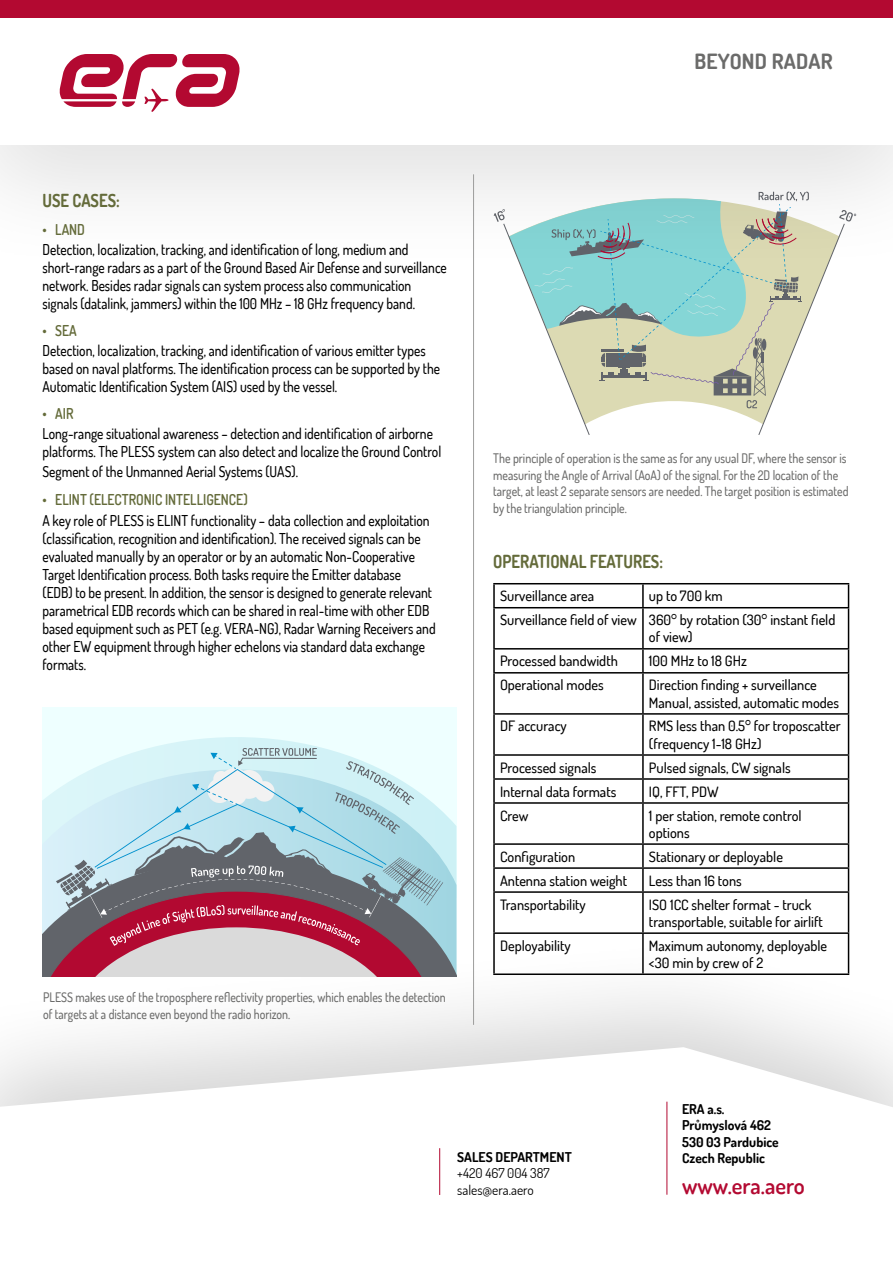
<style>
.page{position:relative;width:893px;height:1263px;background:#fff}
.page>*{position:absolute;margin:0;border:0;box-sizing:border-box;transform-origin:0 0}
.t1{font:600 22.5px "Dosis";color:#b30931}
.t2{font:700 21px "Dosis";letter-spacing:.01em;color:#6b6b6a}
.t3{font:700 18px "Dosis";color:#646b3a;scale:.9 1}
.t4{font:500 15px/18px "Dosis";color:#000;scale:.9 1}
.t5{font:600 15px "Dosis";color:#646b3a;scale:.9 1}
.t6{font:500 14.25px/17.1px "Dosis";color:#000}
.t7{font:700 13.5px/16.2px "Dosis";color:#000}
.t8{font:13.5px/16.2px "Dosis";color:#000}
.t9{font:500 13.2px/16.5px "Dosis";color:#6b6b6a;scale:.9 1}
</style>
<div class="page">
<div style="left:0;top:935px;width:893px;height:328px;background:#000;opacity:.18"></div>
<svg style="left:0;top:1047px;width:893px;height:216px"></svg>
<svg style="left:525px;top:278px;width:298px;height:157px"></svg>
<div style="left:0;top:0;width:893px;height:278px;background:#000;opacity:.12"></div>
<div style="left:0;top:0;width:893px;height:145px;background:#fff"></div>
<div style="left:0;top:0;width:893px;height:17px;background:#b30931"></div>
<svg style="left:60px;top:54px;width:180px;height:58px"></svg>
<hr style="left:666px;top:1102px;width:1px;height:93px;background:#b30931">
<hr style="left:439px;top:1148px;width:1px;height:47px;background:#b30931">
<hr style="left:473px;top:174px;width:1px;height:851px;background:#9d9d9c">
<div style="left:42px;top:707px;width:414px;height:190px;background:#eff"></div>
<svg style="left:42px;top:737px;width:414px;height:239px;background:#b4b3bd"></svg>
<hr style="left:493px;top:583px;width:150px;height:1px;background:#000">
<hr style="left:493px;top:584px;width:2px;height:23px;background:#000">
<hr style="left:643px;top:583px;width:206px;height:1px;background:#000">
<hr style="left:642px;top:584px;width:2px;height:23px;background:#000">
<svg style="left:848px;top:584px;width:1px;height:23px"></svg>
<hr style="left:493px;top:607px;width:150px;height:1px;background:#000">
<hr style="left:493px;top:608px;width:2px;height:40px;background:#000">
<hr style="left:643px;top:607px;width:206px;height:1px;background:#000">
<hr style="left:642px;top:608px;width:2px;height:40px;background:#000">
<hr style="left:848px;top:608px;width:1px;height:40px;background:#000">
<hr style="left:493px;top:648px;width:150px;height:1px;background:#000">
<hr style="left:493px;top:649px;width:2px;height:23px;background:#000">
<hr style="left:643px;top:648px;width:206px;height:1px;background:#000">
<hr style="left:642px;top:649px;width:2px;height:23px;background:#000">
<svg style="left:848px;top:649px;width:1px;height:23px"></svg>
<hr style="left:493px;top:672px;width:150px;height:1px;background:#000">
<hr style="left:493px;top:673px;width:2px;height:40px;background:#000">
<hr style="left:643px;top:672px;width:206px;height:1px;background:#000">
<hr style="left:642px;top:673px;width:2px;height:40px;background:#000">
<hr style="left:848px;top:673px;width:1px;height:40px;background:#000">
<hr style="left:493px;top:713px;width:150px;height:2px;background:#000">
<hr style="left:493px;top:715px;width:2px;height:39px;background:#000">
<hr style="left:643px;top:713px;width:206px;height:2px;background:#000">
<hr style="left:642px;top:715px;width:2px;height:39px;background:#000">
<hr style="left:848px;top:715px;width:1px;height:39px;background:#000">
<hr style="left:493px;top:754px;width:150px;height:2px;background:#000">
<hr style="left:493px;top:756px;width:2px;height:22px;background:#000">
<hr style="left:643px;top:754px;width:206px;height:2px;background:#000">
<hr style="left:642px;top:756px;width:2px;height:22px;background:#000">
<hr style="left:493px;top:778px;width:150px;height:2px;background:#000">
<hr style="left:493px;top:780px;width:2px;height:22px;background:#000">
<hr style="left:643px;top:778px;width:206px;height:2px;background:#000">
<hr style="left:642px;top:780px;width:2px;height:22px;background:#000">
<svg style="left:848px;top:756px;width:1px;height:46px"></svg>
<hr style="left:493px;top:802px;width:150px;height:2px;background:#000">
<hr style="left:493px;top:804px;width:2px;height:39px;background:#000">
<hr style="left:643px;top:802px;width:206px;height:2px;background:#000">
<hr style="left:642px;top:804px;width:2px;height:39px;background:#000">
<hr style="left:848px;top:804px;width:1px;height:39px;background:#000">
<hr style="left:493px;top:843px;width:150px;height:2px;background:#000">
<hr style="left:493px;top:845px;width:2px;height:22px;background:#000">
<hr style="left:643px;top:843px;width:206px;height:2px;background:#000">
<hr style="left:642px;top:845px;width:2px;height:22px;background:#000">
<hr style="left:493px;top:867px;width:150px;height:2px;background:#000">
<hr style="left:493px;top:869px;width:2px;height:22px;background:#000">
<hr style="left:643px;top:867px;width:206px;height:2px;background:#000">
<hr style="left:642px;top:869px;width:2px;height:22px;background:#000">
<svg style="left:848px;top:845px;width:1px;height:46px"></svg>
<hr style="left:493px;top:891px;width:150px;height:2px;background:#000">
<hr style="left:493px;top:893px;width:2px;height:39px;background:#000">
<hr style="left:643px;top:891px;width:206px;height:2px;background:#000">
<hr style="left:642px;top:893px;width:2px;height:39px;background:#000">
<hr style="left:848px;top:893px;width:1px;height:39px;background:#000">
<hr style="left:493px;top:932px;width:150px;height:2px;background:#000">
<hr style="left:493px;top:934px;width:2px;height:39px;background:#000">
<hr style="left:643px;top:932px;width:206px;height:2px;background:#000">
<hr style="left:642px;top:934px;width:2px;height:39px;background:#000">
<hr style="left:848px;top:934px;width:1px;height:39px;background:#000">
<hr style="left:493px;top:973px;width:150px;height:2px;background:#000">
<hr style="left:643px;top:973px;width:206px;height:2px;background:#000">
<h2 class="t2" style="left:694px;top:48px;width:140px">BEYOND RADAR</h2>
<p class="t3" style="left:43px;top:188px;width:87px">USE CASES:</p>
<p class="t5" style="left:43px;top:220px;width:49px">• LAND</p>
<p class="t4" style="left:43px;top:241px;width:451px">Detection, localization, tracking, and identification of long, medium and short-range radars as a part of the Ground Based Air Defense and surveillance network. Besides radar signals can system process also communication signals (datalink, jammers) within the 100 MHz – 18 GHz frequency band.</p>
<p class="t5" style="left:43px;top:321px;width:40px">• SEA</p>
<p class="t4" style="left:43px;top:341px;width:443px">Detection, localization, tracking, and identification of various emitter types based on naval platforms. The identification process can be supported by the<br>Automatic Identification System (AIS) used by the vessel.</p>
<p class="t5" style="left:43px;top:403px;width:36px">• AIR</p>
<p class="t4" style="left:43px;top:424px;width:445px">Long-range situational awareness – detection and identification of airborne platforms. The PLESS system can also detect and localize the Ground Control</p>
<p class="t4" style="left:43px;top:462px;width:285px">Segment of the Unmanned Aerial Systems (UAS).</p>
<p class="t5" style="left:43px;top:490px;width:229px">• ELINT (ELECTRONIC INTELLIGENCE)</p>
<p class="t4" style="left:43px;top:511px;width:438px">A key role of PLESS is ELINT functionality – data collection and exploitation (classification, recognition and identification). The received signals can be evaluated manually by an operator or by an automatic Non-Cooperative Target Identification process. Both tasks require the Emitter database<br>(EDB) to be present. In addition, the sensor is designed to generate relevant parametrical EDB records which can be shared in real-time with other EDB based equipment such as PET (e.g. VERA-NG), Radar Warning Receivers and other EW equipment through higher echelons via standard data exchange formats.</p>
<p class="t9" style="left:43px;top:989px;width:449px">PLESS makes use of the troposphere reflectivity properties, which enables the detection of targets at a distance even beyond the radio horizon.</p>
<p class="t9" style="left:493px;top:450px;width:396px">The principle of operation is the same as for any usual DF, where the sensor is measuring the Angle of Arrival (AoA) of the signal. For the 2D location of the target, at least 2 separate sensors are needed. The target position is estimated by the triangulation principle.</p>
<p class="t3" style="left:493px;top:550px;width:190px">OPERATIONAL FEATURES:</p>
<p class="t6" style="left:500px;top:587px;width:96px">Surveillance area</p>
<p class="t6" style="left:500px;top:584px;width:337px;line-height:24px;text-indent:149px">up to 700 km<br>Surveillance field of view 360° by rotation (30° instant field</p>
<p class="t6" style="left:649px;top:628px;width:45px">of view)</p>
<p class="t6" style="left:500px;top:652px;width:119px">Processed bandwidth</p>
<p class="t6" style="left:649px;top:652px;width:99px">100 MHz to 18 GHz</p>
<p class="t6" style="left:500px;top:676px;width:105px">Operational modes</p>
<p class="t6" style="left:649px;top:676px;width:192px">Direction finding + surveillance<br>Manual, assisted, automatic modes</p>
<p class="t6" style="left:500px;top:717px;width:68px">DF accuracy</p>
<p class="t6" style="left:649px;top:717px;width:193px">RMS less than 0.5° for troposcatter (frequency 1-18 GHz)</p>
<p class="t6" style="left:500px;top:758px;width:98px">Processed signals</p>
<p class="t6" style="left:649px;top:758px;width:143px">Pulsed signals, CW signals</p>
<p class="t6" style="left:500px;top:782px;width:118px">Internal data formats</p>
<p class="t6" style="left:649px;top:782px;width:71px">IQ, FFT, PDW</p>
<p class="t6" style="left:500px;top:806px;width:30px">Crew</p>
<p class="t6" style="left:649px;top:806px;width:154px">1 per station, remote control options</p>
<p class="t6" style="left:500px;top:847px;width:77px">Configuration</p>
<p class="t6" style="left:649px;top:847px;width:136px">Stationary or deployable</p>
<p class="t6" style="left:500px;top:871px;width:129px">Antenna station weight</p>
<p class="t6" style="left:649px;top:871px;width:94px">Less than 16 tons</p>
<p class="t6" style="left:500px;top:895px;width:87px">Transportability</p>
<p class="t6" style="left:649px;top:895px;width:176px">ISO 1CC shelter format - truck transportable, suitable for airlift</p>
<p class="t6" style="left:500px;top:936px;width:72px">Deployability</p>
<p class="t6" style="left:649px;top:936px;width:180px">Maximum autonomy, deployable &lt;30 min by crew of 2</p>
<p class="t7" style="left:457px;top:1149px;width:116px">SALES DEPARTMENT</p>
<p class="t8" style="left:457px;top:1165px;width:94px">+420 467 004 387 sales@era.aero</p>
<p class="t7" style="left:682px;top:1101px;width:98px">ERA a.s.<br>Průmyslová 462<br>530 03 Pardubice<br>Czech Republic</p>
<h1 class="t1" style="left:682px;top:1171px;width:124px">www.era.aero</h1>
</div>
